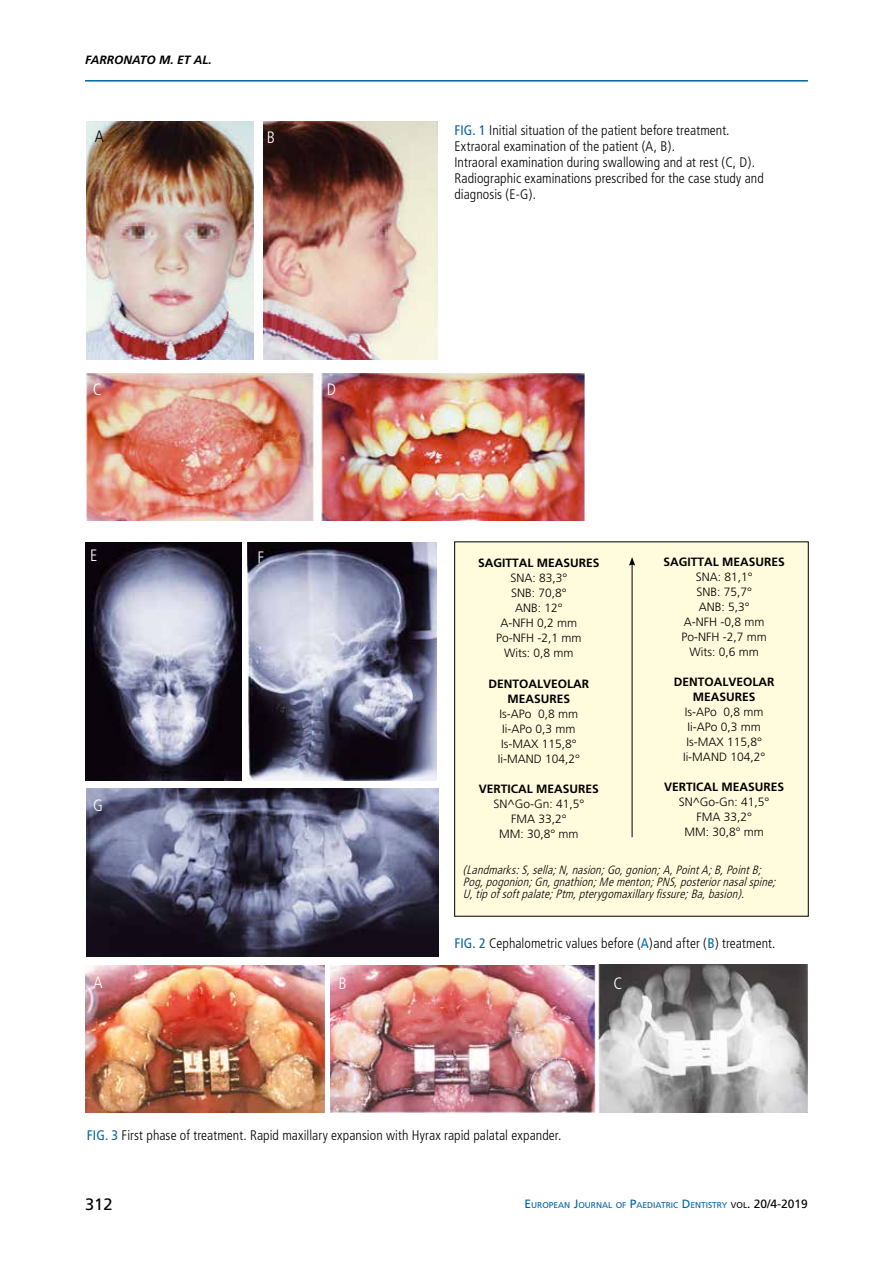
<style>
.page{position:relative;width:893px;height:1263px;background:#fff}
.page>*{position:absolute;margin:0;border:0;box-sizing:border-box;transform-origin:0 0}
.t1{font:300 condensed 16.5px "Frutiger";color:#fff}
.t2{font:16.5px "Frutiger";color:#000}
.t3{font:300 condensed 16.5px "Frutiger";color:#000}
.t4{font:300 condensed 13.8px/15.9px "Frutiger";letter-spacing:.005em;color:#000}
.t5{font:300 12px/15px "Frutiger LT Std";color:#000;text-align:center}
.t6{font:italic 300 condensed 12px/12px "Frutiger";color:#000}
.t7{font:700 12px/15px "Frutiger";color:#000;text-align:center}
.t8{font:italic 700 12px "Frutiger";color:#000}
.t9{font:8.4px "Frutiger";color:#0063a5}
.s1{font-weight:400;color:#0063a5}
.s2{font-size:12px}
.s3{color:#000}
.s4{font-size:12px;color:#000}
</style>
<div class="page">
<hr style="left:85px;top:80px;width:723px;height:2px;background:#0063a5">
<img style="left:248px;top:542px;width:188px;height:238px">
<img style="left:85px;top:373px;width:500px;height:148px">
<img style="left:264px;top:121px;width:174px;height:238px">
<div style="left:455px;top:542px;width:353px;height:374px;background:#fffbdc"></div>
<hr style="left:632px;top:563px;width:1px;height:274px;background:#000">
<svg style="left:629px;top:557px;width:6px;height:9px"></svg>
<img style="left:85px;top:966px;width:240px;height:147px">
<img style="left:330px;top:966px;width:265px;height:147px">
<img style="left:599px;top:964px;width:209px;height:149px">
<img style="left:87px;top:121px;width:167px;height:238px">
<img style="left:85px;top:542px;width:156px;height:238px">
<img style="left:86px;top:789px;width:352px;height:167px">
<p class="t8" style="left:85px;top:53px;width:128px">FARRONATO M. ET AL.</p>
<p class="t3" style="left:95px;top:127px;width:11px">A</p>
<p class="t1" style="left:267px;top:128px;width:10px">B</p>
<p class="t1" style="left:93px;top:380px;width:10px">C</p>
<p class="t1" style="left:327px;top:380px;width:11px">D</p>
<p class="t1" style="left:90px;top:546px;width:9px">E</p>
<p class="t1" style="left:257px;top:548px;width:8px">F</p>
<p class="t1" style="left:93px;top:796px;width:11px">G</p>
<p class="t4" style="left:454px;top:122px;width:311px"><span class="s1">FIG. 1</span> Initial situation of the patient before treatment.<br>Extraoral examination of the patient (A, B).<br>Intraoral examination during swallowing and at rest (C, D).<br>Radiographic examinations prescribed for the case study and diagnosis (E-G).</p>
<p class="t7" style="left:478px;top:556px;width:123px">SAGITTAL MEASURES</p>
<p class="t5" style="left:496px;top:571px;width:87px">SNA: 83,3°<br>SNB: 70,8°<br>ANB: 12°<br>A-NFH 0,2 mm<br>Po-NFH -2,1 mm<br>Wits: 0,8 mm</p>
<p class="t7" style="left:488px;top:676px;width:102px">DENTOALVEOLAR<br>MEASURES</p>
<p class="t5" style="left:498px;top:706px;width:84px">Is-APo 0,8 mm<br>Ii-APo 0,3 mm<br>Is-MAX 115,8°<br>Ii-MAND 104,2°</p>
<p class="t7" style="left:479px;top:781px;width:122px">VERTICAL MEASURES</p>
<p class="t5" style="left:493px;top:796px;width:92px">SN^Go-Gn: 41,5°<br>FMA 33,2°<br>MM: 30,8° mm</p>
<p class="t7" style="left:663px;top:555px;width:123px">SAGITTAL MEASURES</p>
<p class="t5" style="left:681px;top:570px;width:87px">SNA: 81,1°<br>SNB: 75,7°<br>ANB: 5,3°<br>A-NFH -0,8 mm<br>Po-NFH -2,7 mm<br>Wits: 0,6 mm</p>
<p class="t7" style="left:674px;top:675px;width:102px">DENTOALVEOLAR<br>MEASURES</p>
<p class="t5" style="left:683px;top:705px;width:84px">Is-APo 0,8 mm<br>Ii-APo 0,3 mm<br>Is-MAX 115,8°<br>Ii-MAND 104,2°</p>
<p class="t7" style="left:664px;top:780px;width:122px">VERTICAL MEASURES</p>
<p class="t5" style="left:679px;top:795px;width:92px">SN^Go-Gn: 41,5°<br>FMA 33,2°<br>MM: 30,8° mm</p>
<p class="t6" style="left:463px;top:864px;width:317px">(Landmarks:S,sella;N,nasion;Go,gonion;A,PointA;B,PointB;<br>Pog,pogonion;Gn,gnathion;Mementon;PNS,posteriornasalspine;<br>U,tipofsoftpalate;Ptm,pterygomaxillaryfissure;Ba,basion).</p>
<p class="t4" style="left:454px;top:936px;width:322px"><span class="s1">FIG. 2</span> Cephalometric values before (<span class="s1">A</span>)and after (<span class="s1">B</span>) treatment.</p>
<p class="t1" style="left:94px;top:973px;width:11px">A</p>
<p class="t1" style="left:339px;top:974px;width:10px">B</p>
<p class="t1" style="left:614px;top:974px;width:10px">C</p>
<p class="t4" style="left:87px;top:1127px;width:476px"><span class="s1">FIG. 3</span> First phase of treatment. Rapid maxillary expansion with Hyrax rapid palatal expander.</p>
<p class="t2" style="left:85px;top:1194px;width:29px">312</p>
<p class="t9" style="left:524px;top:1200px;width:285px"><span class="s2">E</span>UROPEAN <span class="s2">J</span>OURNAL OF <span class="s2">P</span>AE DIATRIC <span class="s2">D</span> E NTISTRY <span class="s3">VOL</span><span class="s4">. 20/4-2019</span></p>
</div>
